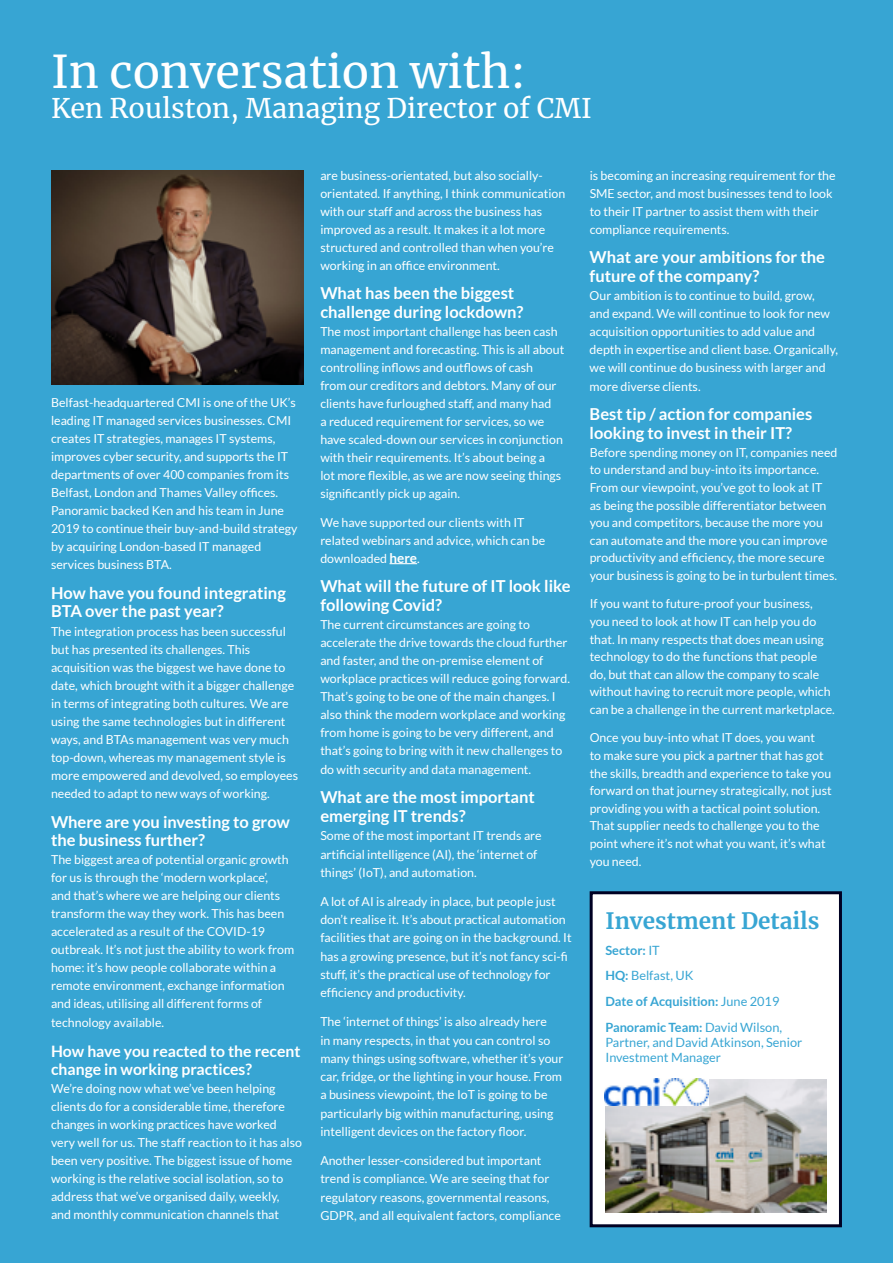
<style>
.page{position:relative;width:893px;height:1263px;background:#37a5d3}
.page>*{position:absolute;margin:0;border:0;box-sizing:border-box;transform-origin:0 0}
.t1{font:45px "Merriweather";color:#fff}
.t2{font:27px "Merriweather";color:#fff}
.t3{font:700 22.5px "Merriweather";color:#37a5d3}
.t4{font:700 16.5px/18.8px "Lato";color:#fff}
.t5{font:700 15.75px/18.8px "Lato";color:#fff}
.t6{font:700 12.75px/25.7px "Lato";color:#37a5d3}
.t7{font:12.75px/15px "Lato";color:#37a5d3}
.t8{font:12.3px/18.1px "Lato";color:#fff}
.s1{font-weight:700;font-size:13.5px}
.s2{font-weight:400}
</style>
<div class="page">
<svg style="left:390px;top:563px;width:27px;height:1px"></svg>
<img style="left:51px;top:170px;width:252px;height:215px">
<div style="left:591px;top:893px;width:249px;height:333px;background:#fff"></div>
<div style="left:590px;top:891px;width:252px;height:336px;border:3px solid #000123"></div>
<img style="left:605px;top:1079px;width:221px;height:133px">
<img style="left:604px;top:1078px;width:105px;height:27px">
<h1 class="t1" style="left:51px;top:40px;width:477px">In conversation with:</h1>
<h2 class="t2" style="left:51px;top:89px;width:542px">Ken Roulston, Managing Director of CMI</h2>
<p class="t8" style="left:51px;top:393px;width:248px">Belfast-headquartered CMI is one of the UK’s leading IT managed services businesses. CMI creates IT strategies, manages IT systems, improves cyber security, and supports the IT departments of over 400 companies from its Belfast, London and Thames Valley offices.<br>Panoramic backed Ken and his team in June 2019 to continue their buy-and-build strategy by acquiring London-based IT managed services business BTA.</p>
<h3 class="t4" style="left:51px;top:583px;width:236px">How have you found integrating<br>BTA over the past year?</h3>
<p class="t8" style="left:51px;top:622px;width:249px">The integration process has been successful but has presented its challenges. This acquisition was the biggest we have done to date, which brought with it a bigger challenge in terms of integrating both cultures. We are using the same technologies but in different ways, and BTAs management was very much top-down, whereas my management style is more empowered and devolved, so employees needed to adapt to new ways of working.</p>
<h3 class="t4" style="left:51px;top:812px;width:240px">Where are you investing to grow the business further?</h3>
<p class="t8" style="left:51px;top:851px;width:245px">The biggest area of potential organic growth for us is through the ‘modern workplace’,<br>and that’s where we are helping our clients transform the way they work. This has been accelerated as a result of the COVID-19 outbreak. It’s not just the ability to work from home: it’s how people collaborate within a remote environment, exchange information and ideas, utilising all different forms of technology available.</p>
<p class="t5" style="left:51px;top:1041px;width:251px">How have you reacted to the recent change in working practices?</p>
<p class="t8" style="left:51px;top:1080px;width:252px">We’re doing now what we’ve been helping clients do for a considerable time, therefore changes in working practices have worked very well for us. The staff reaction to it has also been very positive. The biggest issue of home working is the relative social isolation, so to address that we’ve organised daily, weekly, and monthly communication channels that</p>
<p class="t8" style="left:320px;top:167px;width:246px">are business-orientated, but also socially&shy;orientated. If anything, I think communication with our staff and across the business has improved as a result. It makes it a lot more structured and controlled than when you’re working in an office environment.</p>
<h3 class="t4" style="left:320px;top:284px;width:205px">What has been the biggest challenge during lockdown?</h3>
<p class="t8" style="left:320px;top:323px;width:245px">The most important challenge has been cash management and forecasting. This is all about controlling inflows and outflows of cash<br>from our creditors and debtors. Many of our clients have furloughed staff, and many had<br>a reduced requirement for services, so we have scaled-down our services in conjunction with their requirements. It’s about being a<br>lot more flexible, as we are now seeing things significantly pick up again.</p>
<p class="t8" style="left:320px;top:513px;width:227px">We have supported our clients with IT related webinars and advice, which can be downloaded <span class="s1">here</span>.</p>
<h3 class="t4" style="left:320px;top:577px;width:252px">What will the future of IT look like following Covid?</h3>
<p class="t8" style="left:320px;top:615px;width:251px">The current circumstances are going to accelerate the drive towards the cloud further and faster, and the on-premise element of workplace practices will reduce going forward.<br>That’s going to be one of the main changes. I also think the modern workplace and working from home is going to be very different, and that’s going to bring with it new challenges to do with security and data management.</p>
<h3 class="t4" style="left:320px;top:787px;width:216px">What are the most important emerging IT trends?</h3>
<p class="t8" style="left:320px;top:826px;width:223px">Some of the most important IT trends are artificial intelligence (AI), the ‘internet of things’ (IoT), and automation.</p>
<p class="t8" style="left:320px;top:892px;width:253px">A lot of AI is already in place, but people just don’t realise it. It’s about practical automation facilities that are going on in the background. It has a growing presence, but it’s not fancy sci-fi stuff, it’s the practical use of technology for efficiency and productivity.</p>
<p class="t8" style="left:320px;top:1012px;width:245px">The ‘internet of things’ is also already here<br>in many respects, in that you can control so many things using software, whether it’s your car, fridge, or the lighting in your house. From a business viewpoint, the IoT is going to be particularly big within manufacturing, using intelligent devices on the factory floor.</p>
<p class="t8" style="left:320px;top:1151px;width:242px">Another lesser-considered but important trend is compliance. We are seeing that for regulatory reasons, governmental reasons, GDPR, and all equivalent factors, compliance</p>
<p class="t8" style="left:590px;top:167px;width:248px">is becoming an increasing requirement for the SME sector, and most businesses tend to look to their IT partner to assist them with their compliance requirements.</p>
<h3 class="t4" style="left:590px;top:248px;width:237px">What are your ambitions for the future of the company?</h3>
<p class="t8" style="left:590px;top:287px;width:250px">Our ambition is to continue to build, grow, and expand. We will continue to look for new acquisition opportunities to add value and depth in expertise and client base. Organically, we will continue do business with larger and more diverse clients.</p>
<h3 class="t4" style="left:590px;top:405px;width:224px">Best tip / action for companies looking to invest in their IT?</h3>
<p class="t8" style="left:590px;top:443px;width:249px;line-height:17.5px">Before spending money on IT, companies need to understand and buy-into its importance.<br>From our viewpoint, you’ve got to look at IT<br>as being the possible differentiator between you and competitors, because the more you can automate and the more you can improve productivity and efficiency, the more secure your business is going to be in turbulent times.</p>
<p class="t8" style="left:590px;top:595px;width:247px;line-height:17.5px">If you want to future-proof your business, you need to look at how IT can help you do that. In many respects that does mean using technology to do the functions that people do, but that can allow the company to scale without having to recruit more people, which can be a challenge in the current marketplace.</p>
<p class="t8" style="left:590px;top:729px;width:244px;line-height:17.5px">Once you buy-into what IT does, you want<br>to make sure you pick a partner that has got the skills, breadth and experience to take you forward on that journey strategically, not just providing you with a tactical point solution.<br>That supplier needs to challenge you to the point where it’s not what you want, it’s what you need.</p>
<h3 class="t3" style="left:605px;top:905px;width:216px">Investment Details</h3>
<p class="t6" style="left:605px;top:937px;width:178px">Sector: <span class="s2">IT<br></span>HQ: <span class="s2">Belfast, UK<br></span>Date of Acquisition: <span class="s2">June 2019<br></span>Panoramic Team: <span class="s2">David Wilson,</span></p>
<p class="t7" style="left:605px;top:1034px;width:198px">Partner, and David Atkinson, Senior<br>Investment Manager</p>
</div>
